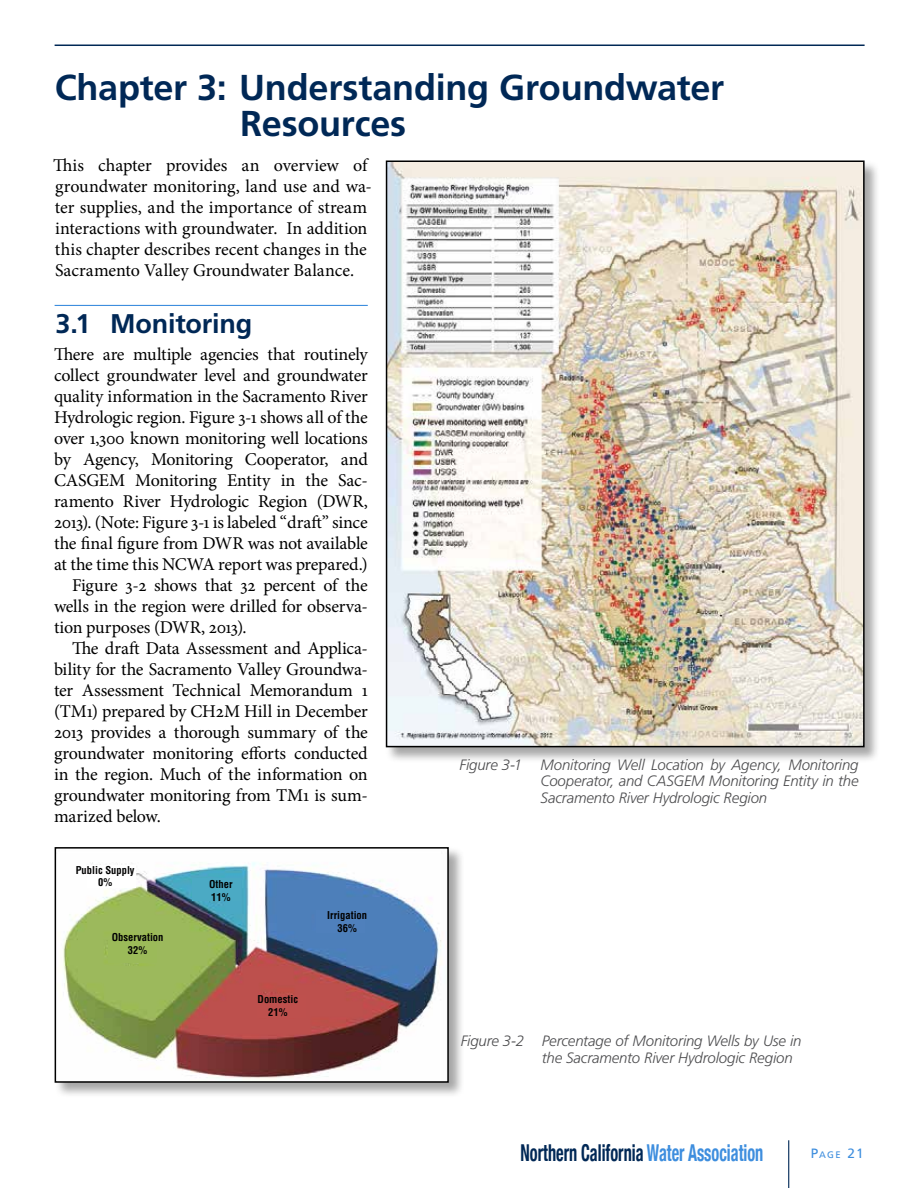
<style>
.page{position:relative;width:918px;height:1188px;background:#fff}
.page>*{position:absolute;margin:0;border:0;box-sizing:border-box;transform-origin:0 0}
.t1{font:700 36px/36px "Frutiger";letter-spacing:-.005em;color:#002856}
.t2{font:700 27px "Frutiger";letter-spacing:-.01em;color:#002856}
.t3{font:700 condensed 23.25px "Helvetica Neue";color:#002856;scale:.7 1}
.t4{font:18px/21px "Minion Pro";letter-spacing:-.01em;color:#000}
.t5{font:18px "Minion Pro";letter-spacing:-.03em;color:#000}
.t6{font:italic 300 15px/16.5px "Frutiger";letter-spacing:-.01em;color:#4d4d4f;text-align:justify}
.t7{font:13.5px "Frutiger";color:#3e8ede}
.t8{font:700 condensed 10.5px/12.6px "Helvetica";color:#010101;text-align:center}
.s1{color:#3e8ede}
.s2{font-size:9.45px}
</style>
<div class="page">
<hr style="left:788px;top:1140px;width:1px;height:48px;background:#002856">
<hr style="left:55px;top:45px;width:810px;height:1px;background:#002856">
<hr style="left:55px;top:305px;width:313px;height:1px;background:#3e8ede">
<div style="left:385px;top:160px;width:495px;height:603px;background:#000;opacity:.35"></div>
<img style="left:389px;top:163px;width:473px;height:581px">
<div style="left:386px;top:160px;width:479px;height:587px;border:2px solid #000"></div>
<div style="left:54px;top:846px;width:410px;height:253px;background:#000;opacity:.35"></div>
<img style="left:58px;top:850px;width:388px;height:230px">
<div style="left:88px;top:865px;width:48px;height:22px;background:#fff"></div>
<div style="left:258px;top:995px;width:48px;height:23px;background:#be504d"></div>
<div style="left:317px;top:910px;width:48px;height:23px;background:#4f80bc"></div>
<div style="left:193px;top:878px;width:48px;height:23px;background:#4baac4"></div>
<div style="left:108px;top:940px;width:48px;height:23px;background:#9bba59"></div>
<div style="left:55px;top:847px;width:394px;height:236px;border:2px solid #000"></div>
<h1 class="t1" style="left:240px;top:69px;width:486px;text-indent:-185px">Chapter 3: Understanding Groundwater<br>Resources</h1>
<p class="t4" style="left:53px;top:155px;width:321px">This chapter provides an overview of groundwater monitoring, land use and wa&shy;ter supplies, and the importance of stream interactions with groundwater. In addition this chapter describes recent changes in the Sacramento Valley Groundwater Balance.</p>
<h2 class="t2" style="left:55px;top:308px;width:198px">3.1 Monitoring</h2>
<p class="t4" style="left:54px;top:344px;width:315px">There are multiple agencies that routinely</p>
<p class="t4" style="left:54px;top:365px;width:315px">collect groundwater level and groundwater</p>
<p class="t4" style="left:54px;top:386px;width:315px">quality information in the Sacramento River</p>
<p class="t4" style="left:54px;top:407px;width:315px">Hydrologic region. Figure 3-1 shows all of the</p>
<p class="t4" style="left:54px;top:428px;width:315px">over 1,300 known monitoring well locations</p>
<p class="t4" style="left:54px;top:449px;width:315px">by Agency, Monitoring Cooperator, and</p>
<p class="t4" style="left:54px;top:470px;width:315px">CASGEM Monitoring Entity in the Sac-</p>
<p class="t4" style="left:54px;top:491px;width:315px">ramento River Hydrologic Region (DWR,</p>
<p class="t5" style="left:54px;top:510px;width:315px">2013). (Note: Figure 3-1 is labeled “draft” since</p>
<p class="t4" style="left:54px;top:533px;width:315px">the final figure from DWR was not available</p>
<p class="t4" style="left:54px;top:554px;width:315px">at the time this NCWA report was prepared.)</p>
<p class="t4" style="left:72px;top:575px;width:297px">Figure 3-2 shows that 32 percent of the</p>
<p class="t4" style="left:54px;top:596px;width:315px">wells in the region were drilled for observa-</p>
<p class="t4" style="left:54px;top:617px;width:194px">tion purposes (DWR, 2013).</p>
<p class="t4" style="left:72px;top:638px;width:297px">The draft Data Assessment and Applica-</p>
<p class="t4" style="left:54px;top:659px;width:315px">bility for the Sacramento Valley Groundwa-</p>
<p class="t4" style="left:54px;top:680px;width:315px">ter Assessment Technical Memorandum 1</p>
<p class="t4" style="left:54px;top:701px;width:315px">(TM1) prepared by CH2M Hill in December</p>
<p class="t4" style="left:54px;top:722px;width:315px">2013 provides a thorough summary of the</p>
<p class="t4" style="left:54px;top:743px;width:315px">groundwater monitoring efforts conducted</p>
<p class="t4" style="left:54px;top:764px;width:315px">in the region. Much of the information on</p>
<p class="t4" style="left:54px;top:785px;width:315px">groundwater monitoring from TM1 is sum-</p>
<p class="t4" style="left:54px;top:806px;width:108px">marized below.</p>
<p class="t8" style="left:76px;top:864px;width:60px">Public Supply<br>0%</p>
<p class="t8" style="left:112px;top:931px;width:53px">Observation<br>32%</p>
<p class="t8" style="left:209px;top:878px;width:25px;text-align:left">Other<br>11%</p>
<p class="t8" style="left:258px;top:993px;width:42px">Domestic<br>21%</p>
<p class="t8" style="left:327px;top:909px;width:41px">Irrigation<br>36%</p>
<p class="t6" style="left:541px;top:756px;width:319px;text-indent:-81px">Figure 3-1 Monitoring Well Location by Agency, Monitoring Cooperator, and CASGEM Monitoring Entity in the Sacramento River Hydrologic Region</p>
<p class="t6" style="left:542px;top:1033px;width:261px;text-indent:-81px">Figure 3-2 Percentage of Monitoring Wells by Use in the Sacramento River Hydrologic Region</p>
<p class="t3" style="left:521px;top:1134px;width:348px">Northern California <span class="s1">Water Association</span></p>
<p class="t7" style="left:811px;top:1145px;width:54px">P<span class="s2">age</span> 21</p>
</div>
